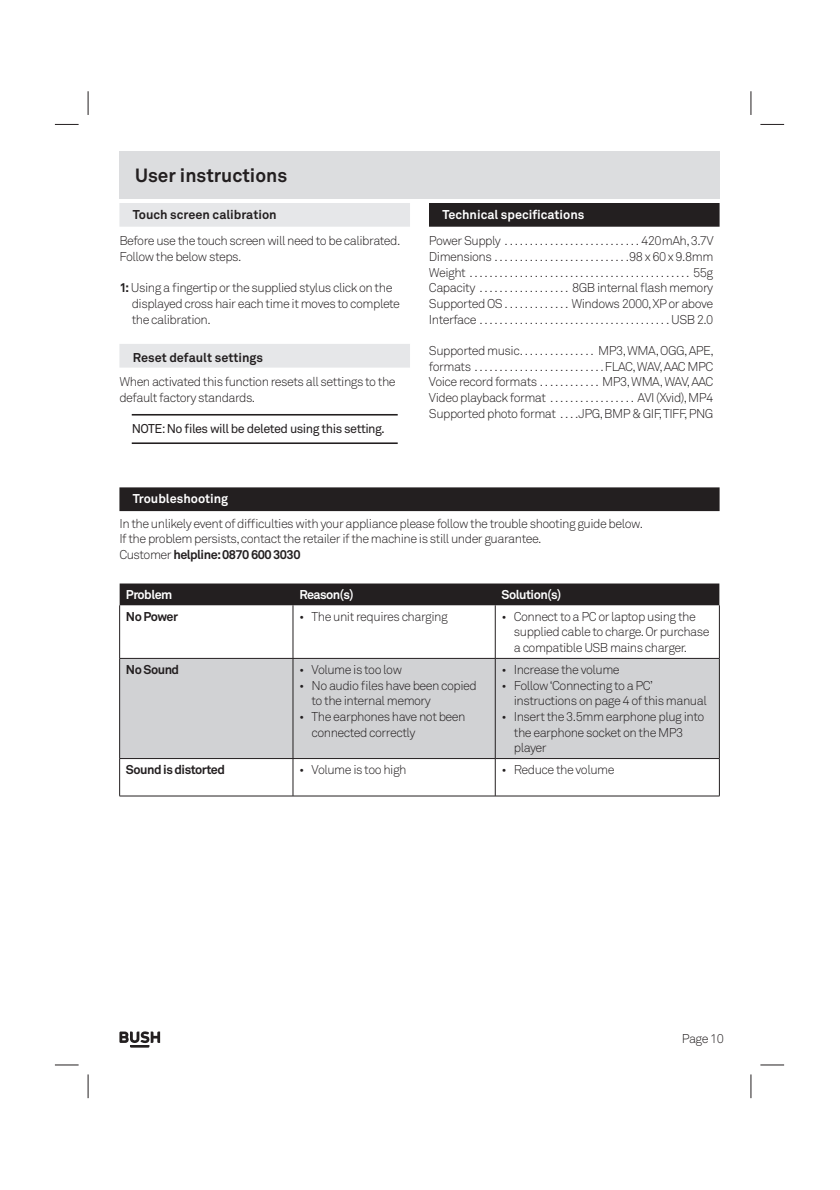
<style>
.page{position:relative;width:840px;height:1190px;background:#fff}
.page>*{position:absolute;margin:0;border:0;box-sizing:border-box;transform-origin:0 0}
.t1{font:700 19px "Akkurat Pro";color:#231f20}
.t2{font:300 12.6px/15.6px "Akkurat Pro";letter-spacing:-.04em;color:#231f20}
.t3{font:700 12.6px "Akkurat Pro";color:#231f20}
.t4{font:700 12.6px "Akkurat Pro";color:#fff}
.t5{font:12.6px "Akkurat Pro";letter-spacing:-.04em;color:#231f20}
.t6{font:700 12.6px "Akkurat Pro";letter-spacing:-.04em;color:#fff}
.t7{font:700 12.6px "Akkurat Pro";letter-spacing:-.04em;color:#231f20}
.s1{font-weight:700}
</style>
<div class="page">
<div style="left:119px;top:151px;width:601px;height:47px;background:#dcdddf"></div>
<svg style="left:119px;top:1031px;width:41px;height:17px"></svg>
<div style="left:119px;top:487px;width:601px;height:24px;background:#231f20"></div>
<div style="left:120px;top:584px;width:599px;height:21px;background:#231f20"></div>
<div style="left:120px;top:659px;width:599px;height:99px;background:#d1d2d4"></div>
<hr style="left:119px;top:605px;width:1px;height:53px;background:#231f20">
<hr style="left:293px;top:605px;width:1px;height:53px;background:#231f20">
<hr style="left:495px;top:605px;width:1px;height:53px;background:#231f20">
<hr style="left:719px;top:605px;width:1px;height:53px;background:#231f20">
<hr style="left:119px;top:658px;width:174px;height:1px;background:#231f20">
<hr style="left:119px;top:659px;width:1px;height:99px;background:#231f20">
<hr style="left:293px;top:658px;width:202px;height:1px;background:#231f20">
<hr style="left:293px;top:659px;width:1px;height:99px;background:#231f20">
<hr style="left:495px;top:658px;width:225px;height:1px;background:#231f20">
<hr style="left:495px;top:659px;width:1px;height:99px;background:#231f20">
<hr style="left:719px;top:659px;width:1px;height:99px;background:#231f20">
<hr style="left:119px;top:758px;width:174px;height:1px;background:#231f20">
<hr style="left:119px;top:759px;width:1px;height:37px;background:#231f20">
<hr style="left:293px;top:758px;width:202px;height:1px;background:#231f20">
<hr style="left:293px;top:759px;width:1px;height:37px;background:#231f20">
<hr style="left:495px;top:758px;width:225px;height:1px;background:#231f20">
<hr style="left:495px;top:759px;width:1px;height:37px;background:#231f20">
<hr style="left:719px;top:759px;width:1px;height:37px;background:#231f20">
<hr style="left:119px;top:796px;width:601px;height:1px;background:#231f20">
<div style="left:119px;top:203px;width:291px;height:24px;background:#e6e7e9"></div>
<div style="left:119px;top:344px;width:291px;height:24px;background:#e6e7e9"></div>
<hr style="left:132px;top:414px;width:266px;height:2px;background:#231f20">
<hr style="left:132px;top:442px;width:266px;height:2px;background:#231f20">
<div style="left:429px;top:203px;width:291px;height:24px;background:#231f20"></div>
<svg style="left:55px;top:124px;width:24px;height:1px"></svg>
<svg style="left:760px;top:124px;width:24px;height:1px"></svg>
<svg style="left:55px;top:1065px;width:24px;height:1px"></svg>
<svg style="left:760px;top:1065px;width:24px;height:1px"></svg>
<svg style="left:88px;top:91px;width:1px;height:24px"></svg>
<svg style="left:88px;top:1074px;width:1px;height:24px"></svg>
<svg style="left:751px;top:91px;width:1px;height:24px"></svg>
<svg style="left:751px;top:1074px;width:1px;height:24px"></svg>
<h1 class="t1" style="left:135px;top:168px;width:154px">User instructions</h1>
<p class="t3" style="left:133px;top:210px;width:145px">Touch screen calibration</p>
<p class="t2" style="left:119px;top:234px;width:282px">Before use the touch screen will need to be calibrated.<br>Follow the below steps.</p>
<p class="t2" style="left:132px;top:281px;width:270px;text-indent:-12px"><span class="s1">1:</span> Using a fingertip or the supplied stylus click on the displayed cross hair each time it moves to complete the calibration.</p>
<p class="t3" style="left:133px;top:353px;width:132px">Reset default settings</p>
<p class="t2" style="left:119px;top:375px;width:278px">When activated this function resets all settings to the default factory standards.</p>
<p class="t5" style="left:132px;top:424px;width:255px">NOTE: No files will be deleted using this setting.</p>
<p class="t4" style="left:442px;top:210px;width:144px">Technical specifications</p>
<p class="t2" style="left:429px;top:234px;width:286px;text-align:justify">Power Supply ...........................420mAh, 3.7V Dimensions ...........................98 x 60 x 9.8mm Weight ............................................ 55g Capacity . . . . . . . . . . . . . . . . . . 8GB internal flash memory Supported OS . . . . . . . . . . . . . Windows 2000, XP or above Interface ......................................USB 2.0</p>
<p class="t2" style="left:429px;top:344px;width:287px;text-align:justify">Supported music . . . . . . . . . . . . . . . MP3, WMA, OGG, APE, formats ..........................FLAC, WAV, AAC MPC Voice record formats . . . . . . . . . . . . MP3, WMA, WAV, AAC Video playback format . . . . . . . . . . . . . . . . . AVI (Xvid), MP4<br>Supported photo format . . . .JPG, BMP &amp; GIF, TIFF, PNG</p>
<p class="t4" style="left:133px;top:494px;width:97px">Troubleshooting</p>
<p class="t2" style="left:119px;top:516px;width:525px">In the unlikely event of difficulties with your appliance please follow the trouble shooting guide below.<br>If the problem persists, contact the retailer if the machine is still under guarantee.<br>Customer <span class="s1">helpline: 0870 600 3030</span></p>
<p class="t6" style="left:126px;top:590px;width:48px">Problem</p>
<p class="t4" style="left:299px;top:590px;width:56px">Reason(s)</p>
<p class="t6" style="left:502px;top:590px;width:61px">Solution(s)</p>
<p class="t3" style="left:126px;top:612px;width:54px">No Power</p>
<p class="t2" style="left:299px;top:610px;width:150px">• The unit requires charging</p>
<p class="t2" style="left:514px;top:610px;width:197px;text-indent:-12px">• Connect to a PC or laptop using the supplied cable to charge. Or purchase a compatible USB mains charger.</p>
<p class="t3" style="left:126px;top:665px;width:55px">No Sound</p>
<p class="t2" style="left:299px;top:663px;width:104px">• Volume is too low</p>
<p class="t2" style="left:312px;top:678px;width:167px;text-indent:-12px">• No audio files have been copied to the internal memory</p>
<p class="t2" style="left:312px;top:710px;width:155px;text-indent:-12px">• The earphones have not been connected correctly</p>
<p class="t2" style="left:502px;top:663px;width:120px">• Increase the volume</p>
<p class="t2" style="left:514px;top:678px;width:194px;text-indent:-12px">• Follow ‘Connecting to a PC’ instructions on page 4 of this manual</p>
<p class="t2" style="left:514px;top:710px;width:192px;text-indent:-12px">• Insert the 3.5mm earphone plug into the earphone socket on the MP3 player</p>
<p class="t7" style="left:126px;top:765px;width:101px">Sound is distorted</p>
<p class="t2" style="left:299px;top:763px;width:109px">• Volume is too high</p>
<p class="t2" style="left:502px;top:763px;width:115px">• Reduce the volume</p>
<p class="t2" style="left:682px;top:1031px;width:44px">Page 10</p>
</div>
